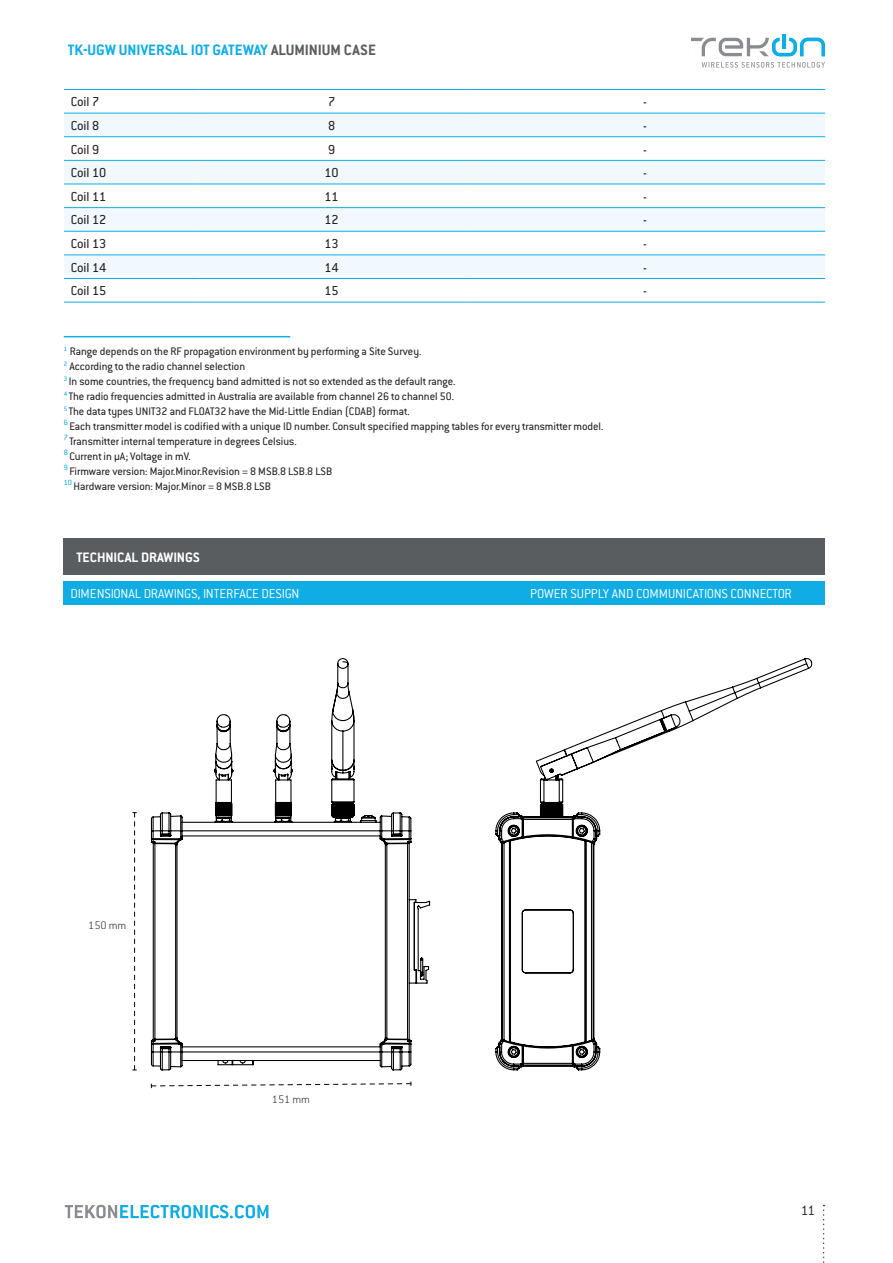
<style>
.page{position:relative;width:893px;height:1263px;background:#fff}
.page>*{position:absolute;margin:0;border:0;box-sizing:border-box;transform-origin:0 0}
.t1{font:700 16.5px "Conduit ITC Pro";color:#0fade4}
.t2{font:700 15px "Conduit ITC Pro";color:#fff}
.t3{font:300 15px "Conduit ITC Pro";color:#241f1f}
.t4{font:14.25px "Conduit ITC Pro";color:#241f1f}
.t5{font:300 14.25px "Conduit ITC Pro";letter-spacing:-.01em;color:#fff}
.t6{font:12px/15px "Conduit ITC Pro";color:#241f1f}
.t7{font:200 12px "Conduit ITC Std";color:#241f1f}
.s1{color:#595d5f}
</style>
<div class="page">
<svg style="left:823px;top:1205px;width:2px;height:58px"></svg>
<svg style="left:65px;top:1205px;width:203px;height:13px"></svg>
<svg style="left:691px;top:34px;width:134px;height:22px"></svg>
<svg style="left:702px;top:62px;width:123px;height:6px"></svg>
<svg style="left:64px;top:114px;width:761px;height:164px;fill:#f1f9fe"></svg>
<hr style="left:64px;top:89px;width:134px;height:1px;background:#0fade4">
<hr style="left:64px;top:113px;width:134px;height:1px;background:#0fade4">
<hr style="left:64px;top:136px;width:134px;height:1px;background:#0fade4">
<hr style="left:64px;top:160px;width:134px;height:1px;background:#0fade4">
<hr style="left:64px;top:184px;width:134px;height:1px;background:#0fade4">
<hr style="left:64px;top:207px;width:134px;height:1px;background:#0fade4">
<hr style="left:64px;top:231px;width:134px;height:1px;background:#0fade4">
<hr style="left:64px;top:255px;width:134px;height:1px;background:#0fade4">
<hr style="left:64px;top:278px;width:134px;height:1px;background:#0fade4">
<hr style="left:64px;top:302px;width:134px;height:1px;background:#0fade4">
<hr style="left:198px;top:89px;width:267px;height:1px;background:#0fade4">
<hr style="left:465px;top:89px;width:360px;height:1px;background:#0fade4">
<hr style="left:198px;top:113px;width:267px;height:1px;background:#0fade4">
<hr style="left:465px;top:113px;width:360px;height:1px;background:#0fade4">
<hr style="left:198px;top:136px;width:267px;height:1px;background:#0fade4">
<hr style="left:465px;top:136px;width:360px;height:1px;background:#0fade4">
<hr style="left:198px;top:160px;width:267px;height:1px;background:#0fade4">
<hr style="left:465px;top:160px;width:360px;height:1px;background:#0fade4">
<hr style="left:198px;top:184px;width:267px;height:1px;background:#0fade4">
<hr style="left:465px;top:184px;width:360px;height:1px;background:#0fade4">
<hr style="left:198px;top:207px;width:267px;height:1px;background:#0fade4">
<hr style="left:465px;top:207px;width:360px;height:1px;background:#0fade4">
<hr style="left:198px;top:231px;width:267px;height:1px;background:#0fade4">
<hr style="left:465px;top:231px;width:360px;height:1px;background:#0fade4">
<hr style="left:198px;top:255px;width:267px;height:1px;background:#0fade4">
<hr style="left:465px;top:255px;width:360px;height:1px;background:#0fade4">
<hr style="left:198px;top:278px;width:267px;height:1px;background:#0fade4">
<hr style="left:465px;top:278px;width:360px;height:1px;background:#0fade4">
<hr style="left:198px;top:302px;width:267px;height:1px;background:#0fade4">
<hr style="left:465px;top:302px;width:360px;height:1px;background:#0fade4">
<div style="left:64px;top:539px;width:761px;height:36px;background:#595d5f"></div>
<div style="left:64px;top:581px;width:761px;height:23px;background:#0fade4"></div>
<svg style="left:495px;top:658px;width:318px;height:413px"></svg>
<svg style="left:150px;top:658px;width:281px;height:413px"></svg>
<svg style="left:151px;top:1082px;width:260px;height:6px"></svg>
<svg style="left:133px;top:812px;width:3px;height:258px"></svg>
<hr style="left:64px;top:336px;width:226px;height:1px;background:#0fade4">
<h1 class="t1" style="left:68px;top:40px;width:310px">TK-UGW UNIVERSAL IOT GATEWAY <span class="s1">ALUMINIUM CASE</span></h1>
<p class="t4" style="left:71px;top:94px;width:30px">Coil 7</p>
<p class="t4" style="left:328px;top:94px;width:9px">7</p>
<p class="t4" style="left:643px;top:94px;width:5px">-</p>
<p class="t4" style="left:71px;top:118px;width:30px">Coil 8</p>
<p class="t4" style="left:328px;top:118px;width:9px">8</p>
<p class="t4" style="left:643px;top:118px;width:5px">-</p>
<p class="t4" style="left:71px;top:141px;width:30px">Coil 9</p>
<p class="t4" style="left:328px;top:141px;width:9px">9</p>
<p class="t4" style="left:643px;top:141px;width:5px">-</p>
<p class="t4" style="left:71px;top:165px;width:37px">Coil 10</p>
<p class="t4" style="left:324px;top:165px;width:16px">10</p>
<p class="t4" style="left:643px;top:165px;width:5px">-</p>
<p class="t4" style="left:71px;top:188px;width:37px">Coil 11</p>
<p class="t4" style="left:324px;top:188px;width:16px">11</p>
<p class="t4" style="left:643px;top:188px;width:5px">-</p>
<p class="t4" style="left:71px;top:212px;width:37px">Coil 12</p>
<p class="t4" style="left:324px;top:212px;width:16px">12</p>
<p class="t4" style="left:643px;top:212px;width:5px">-</p>
<p class="t4" style="left:71px;top:236px;width:37px">Coil 13</p>
<p class="t4" style="left:324px;top:236px;width:16px">13</p>
<p class="t4" style="left:643px;top:236px;width:5px">-</p>
<p class="t4" style="left:71px;top:259px;width:37px">Coil 14</p>
<p class="t4" style="left:324px;top:259px;width:16px">14</p>
<p class="t4" style="left:643px;top:259px;width:5px">-</p>
<p class="t4" style="left:71px;top:283px;width:37px">Coil 15</p>
<p class="t4" style="left:324px;top:283px;width:16px">15</p>
<p class="t4" style="left:643px;top:283px;width:5px">-</p>
<p class="t6" style="left:64px;top:343px;width:541px"><sup>1</sup> Range depends on the RF propagation environment by performing a Site Survey.<br><sup>2</sup> According to the radio channel selection<br><sup>3</sup> In some countries, the frequency band admitted is not so extended as the default range.<br><sup>4</sup> The radio frequencies admitted in Australia are available from channel 26 to channel 50.<br><sup>5</sup> The data types UNIT32 and FLOAT32 have the Mid-Little Endian (CDAB) format.<br><sup>6</sup> Each transmitter model is codified with a unique ID number. Consult specified mapping tables for every transmitter model.<br><sup>7</sup> Transmitter internal temperature in degrees Celsius.<br><sup>8</sup> Current in µA; Voltage in mV.<br><sup>9</sup> Firmware version: Major.Minor.Revision = 8 MSB.8 LSB.8 LSB<br><sup>10</sup> Hardware version: Major.Minor = 8 MSB.8 LSB</p>
<p class="t2" style="left:77px;top:549px;width:125px">TECHNICAL DRAWINGS</p>
<p class="t5" style="left:71px;top:585px;width:230px">DIMENSIONAL DRAWINGS, INTERFACE DESIGN</p>
<p class="t5" style="left:530px;top:585px;width:263px">POWER SUPPLY AND COMMUNICATIONS CONNECTOR</p>
<p class="t7" style="left:88px;top:918px;width:39px">150 mm</p>
<p class="t7" style="left:272px;top:1091px;width:39px">151 mm</p>
<p class="t3" style="left:801px;top:1202px;width:16px">11</p>
</div>
